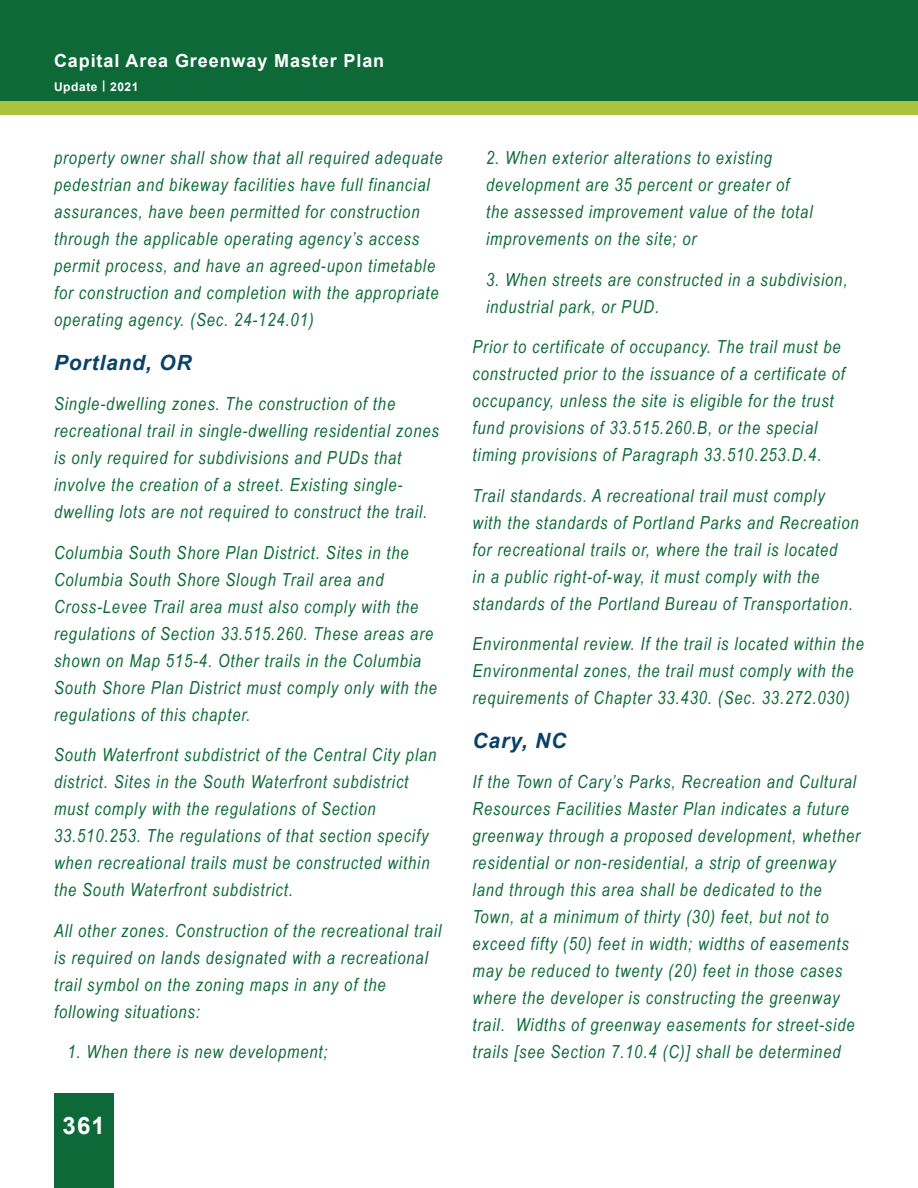
<style>
.page{position:relative;width:918px;height:1188px;background:#fff}
.page>*{position:absolute;margin:0;border:0;box-sizing:border-box;transform-origin:0 0}
.t1{font:700 24px "Arial";color:#fff}
.t2{font:italic 700 21px "Arial";letter-spacing:.04em;color:#094269}
.t3{font:italic 18px/27px "Arial Narrow";letter-spacing:.05em;color:#0d6a38}
.t4{font:700 18px "Arial";letter-spacing:.05em;color:#fff}
.t5{font:700 12px "Arial";letter-spacing:.05em;color:#fff}
</style>
<div class="page">
<div style="left:0;top:0;width:918px;height:102px;background:#0d6a38"></div>
<div style="left:0;top:102px;width:918px;height:13px;background:#a9c33e"></div>
<div style="left:54px;top:1094px;width:59px;height:94px;background:#0d6a38"></div>
<p class="t4" style="left:54px;top:48px;width:332px">Capital Area Greenway Master Plan</p>
<p class="t5" style="left:54px;top:78px;width:86px">Update | 2021</p>
<p class="t3" style="left:54px;top:144px;width:390px">property owner shall show that all required adequate pedestrian and bikeway facilities have full financial assurances, have been permitted for construction through the applicable operating agency’s access permit process, and have an agreed-upon timetable for construction and completion with the appropriate operating agency. (Sec. 24-124.01)</p>
<p class="t2" style="left:54px;top:348px;width:139px">Portland, OR</p>
<p class="t3" style="left:54px;top:390px;width:386px">Single-dwelling zones. The construction of the recreational trail in single-dwelling residential zones is only required for subdivisions and PUDs that involve the creation of a street. Existing single&shy;dwelling lots are not required to construct the trail.</p>
<p class="t3" style="left:54px;top:539px;width:384px">Columbia South Shore Plan District. Sites in the Columbia South Shore Slough Trail area and Cross-Levee Trail area must also comply with the regulations of Section 33.515.260. These areas are shown on Map 515-4. Other trails in the Columbia South Shore Plan District must comply only with the regulations of this chapter.</p>
<p class="t3" style="left:54px;top:741px;width:384px">South Waterfront subdistrict of the Central City plan district. Sites in the South Waterfront subdistrict must comply with the regulations of Section 33.510.253. The regulations of that section specify when recreational trails must be constructed within the South Waterfront subdistrict.</p>
<p class="t3" style="left:54px;top:917px;width:389px">All other zones. Construction of the recreational trail is required on lands designated with a recreational trail symbol on the zoning maps in any of the following situations:</p>
<p class="t3" style="left:68px;top:1038px;width:262px">1. When there is new development;</p>
<h1 class="t1" style="left:62px;top:1109px;width:44px">361</h1>
<p class="t3" style="left:486px;top:144px;width:328px">2. When exterior alterations to existing development are 35 percent or greater of the assessed improvement value of the total improvements on the site; or</p>
<p class="t3" style="left:486px;top:266px;width:363px">3. When streets are constructed in a subdivision, industrial park, or PUD.</p>
<p class="t3" style="left:472px;top:333px;width:374px">Prior to certificate of occupancy. The trail must be constructed prior to the issuance of a certificate of occupancy, unless the site is eligible for the trust fund provisions of 33.515.260.B, or the special timing provisions of Paragraph 33.510.253.D.4.</p>
<p class="t3" style="left:472px;top:482px;width:388px">Trail standards. A recreational trail must comply<br>with the standards of Portland Parks and Recreation for recreational trails or, where the trail is located<br>in a public right-of-way, it must comply with the standards of the Portland Bureau of Transportation.</p>
<p class="t3" style="left:472px;top:630px;width:393px">Environmental review. If the trail is located within the<br>Environmental zones, the trail must comply with the requirements of Chapter 33.430. (Sec. 33.272.030)</p>
<p class="t2" style="left:472px;top:726px;width:95px">Cary, NC</p>
<p class="t3" style="left:472px;top:768px;width:389px">If the Town of Cary’s Parks, Recreation and Cultural Resources Facilities Master Plan indicates a future greenway through a proposed development, whether residential or non-residential, a strip of greenway land through this area shall be dedicated to the Town, at a minimum of thirty (30) feet, but not to exceed fifty (50) feet in width; widths of easements may be reduced to twenty (20) feet in those cases where the developer is constructing the greenway trail. Widths of greenway easements for street-side trails [see Section 7.10.4 (C)] shall be determined</p>
</div>
